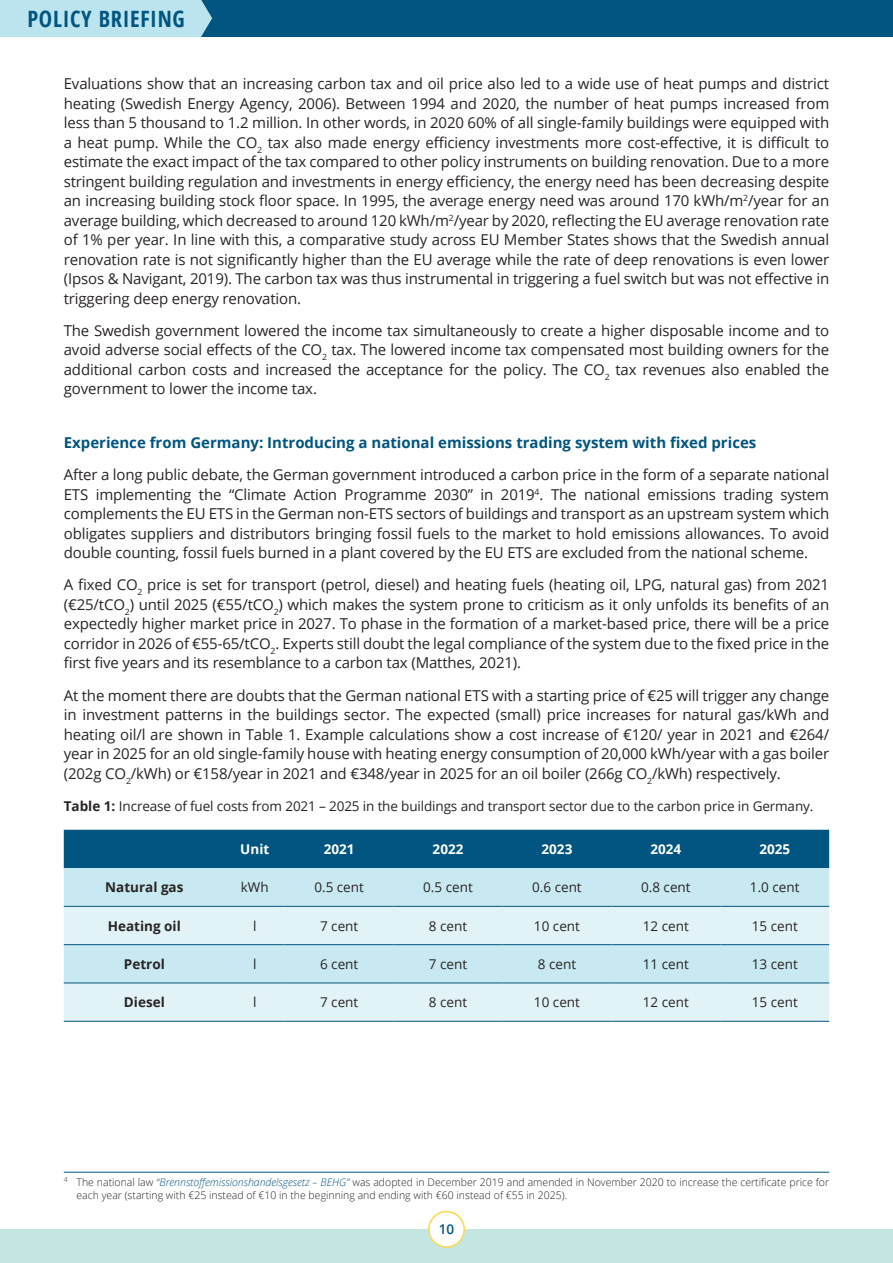
<style>
.page{position:relative;width:893px;height:1263px;background:#fff}
.page>*{position:absolute;margin:0;border:0;box-sizing:border-box;transform-origin:0 0}
.t1{font:700 condensed 22.5px "Open Sans";letter-spacing:.03em;color:#005581}
.BROOD{font:15px/19.5px "Open Sans";letter-spacing:-.01em;color:#292424;text-align:justify}
.BROOD-2{font:700 15px "Open Sans";color:#005581}
.FIGUREN_titel{font:13.5px "Open Sans";color:#292424}
.BROOD-3{font:13.5px "Open Sans";letter-spacing:-.01em;color:#292424}
.FIGUREN_titel-2{font:700 13.5px "Open Sans";color:#292424}
.FIGUREN_titel-3{font:700 13.5px "Open Sans";color:#fff}
.t2{font:600 13.5px "Open Sans";color:#005581}
.voetnoot{font:300 10.5px/13.5px "Open Sans";color:#292424}
.s1{font-weight:700}
.s2{font-style:italic;color:#005581}
</style>
<div class="page">
<div style="left:0;top:0;width:893px;height:37px;background:#005581"></div>
<div style="left:0;top:0;width:212px;height:37px;background:#bbe4ee"></div>
<div style="left:64px;top:830px;width:765px;height:38px;background:#005581"></div>
<div style="left:64px;top:868px;width:765px;height:38px;background:#c8e9f1"></div>
<svg style="left:64px;top:907px;width:765px;height:114px;background:#d7eef4"></svg>
<hr style="left:64px;top:906px;width:161px;height:1px;background:#005581">
<hr style="left:225px;top:906px;width:60px;height:1px;background:#005581">
<hr style="left:285px;top:906px;width:109px;height:1px;background:#005581">
<hr style="left:394px;top:906px;width:108px;height:1px;background:#005581">
<hr style="left:502px;top:906px;width:109px;height:1px;background:#005581">
<hr style="left:611px;top:906px;width:109px;height:1px;background:#005581">
<hr style="left:720px;top:906px;width:109px;height:1px;background:#005581">
<hr style="left:64px;top:944px;width:161px;height:1px;background:#005581">
<hr style="left:225px;top:944px;width:60px;height:1px;background:#005581">
<hr style="left:285px;top:944px;width:109px;height:1px;background:#005581">
<hr style="left:394px;top:944px;width:108px;height:1px;background:#005581">
<hr style="left:502px;top:944px;width:109px;height:1px;background:#005581">
<hr style="left:611px;top:944px;width:109px;height:1px;background:#005581">
<hr style="left:720px;top:944px;width:109px;height:1px;background:#005581">
<hr style="left:64px;top:982px;width:161px;height:1px;background:#005581">
<hr style="left:225px;top:982px;width:60px;height:1px;background:#005581">
<hr style="left:285px;top:982px;width:109px;height:1px;background:#005581">
<hr style="left:394px;top:982px;width:108px;height:1px;background:#005581">
<hr style="left:502px;top:982px;width:109px;height:1px;background:#005581">
<hr style="left:611px;top:982px;width:109px;height:1px;background:#005581">
<hr style="left:720px;top:982px;width:109px;height:1px;background:#005581">
<hr style="left:64px;top:1021px;width:161px;height:1px;background:#005581">
<hr style="left:225px;top:1021px;width:60px;height:1px;background:#005581">
<hr style="left:285px;top:1021px;width:109px;height:1px;background:#005581">
<hr style="left:394px;top:1021px;width:108px;height:1px;background:#005581">
<hr style="left:502px;top:1021px;width:109px;height:1px;background:#005581">
<hr style="left:611px;top:1021px;width:109px;height:1px;background:#005581">
<hr style="left:720px;top:1021px;width:109px;height:1px;background:#005581">
<hr style="left:64px;top:1172px;width:765px;height:1px;background:#005581">
<div style="left:0;top:1229px;width:893px;height:34px;background:#c3e6e3"></div>
<div style="left:429px;top:1211px;width:35px;height:36px;background:#fff;border-radius:50%"></div>
<div style="left:428px;top:1211px;width:37px;height:37px;border:2px solid #ffd64f;border-radius:50%"></div>
<h1 class="t1" style="left:27px;top:3px;width:159px">POLICY BRIEFING</h1>
<p class="BROOD" style="left:64px;top:73px;width:767px">Evaluations show that an increasing carbon tax and oil price also led to a wide use of heat pumps and district heating (Swedish Energy Agency, 2006). Between 1994 and 2020, the number of heat pumps increased from less than 5 thousand to 1.2 million. In other words, in 2020 60% of all single-family buildings were equipped with a heat pump. While the CO<sub>2</sub> tax also made energy efficiency investments more cost-effective, it is difficult to estimate the exact impact of the tax compared to other policy instruments on building renovation. Due to a more stringent building regulation and investments in energy efficiency, the energy need has been decreasing despite an increasing building stock floor space. In 1995, the average energy need was around 170 kWh/m<sup>2</sup>/year for an average building, which decreased to around 120 kWh/m<sup>2</sup>/year by 2020, reflecting the EU average renovation rate of 1% per year. In line with this, a comparative study across EU Member States shows that the Swedish annual renovation rate is not significantly higher than the EU average while the rate of deep renovations is even lower (Ipsos &amp; Navigant, 2019). The carbon tax was thus instrumental in triggering a fuel switch but was not effective in triggering deep energy renovation.</p>
<p class="BROOD" style="left:64px;top:320px;width:767px">The Swedish government lowered the income tax simultaneously to create a higher disposable income and to avoid adverse social effects of the CO<sub>2</sub> tax. The lowered income tax compensated most building owners for the additional carbon costs and increased the acceptance for the policy. The CO<sub>2</sub> tax revenues also enabled the government to lower the income tax.</p>
<p class="BROOD-2" style="left:64px;top:432px;width:694px">Experience from Germany: Introducing a national emissions trading system with fixed prices</p>
<p class="BROOD" style="left:64px;top:465px;width:767px">After a long public debate, the German government introduced a carbon price in the form of a separate national ETS implementing the “Climate Action Programme 2030” in 2019<sup>4</sup>. The national emissions trading system complements the EU ETS in the German non-ETS sectors of buildings and transport as an upstream system which obligates suppliers and distributors bringing fossil fuels to the market to hold emissions allowances. To avoid double counting, fossil fuels burned in a plant covered by the EU ETS are excluded from the national scheme.</p>
<p class="BROOD" style="left:64px;top:575px;width:767px">A fixed CO<sub>2</sub> price is set for transport (petrol, diesel) and heating fuels (heating oil, LPG, natural gas) from 2021 (€25/tCO<sub>2</sub>) until 2025 (€55/tCO<sub>2</sub>) which makes the system prone to criticism as it only unfolds its benefits of an expectedly higher market price in 2027. To phase in the formation of a market-based price, there will be a price corridor in 2026 of €55-65/tCO<sub>2</sub>. Experts still doubt the legal compliance of the system due to the fixed price in the first five years and its resemblance to a carbon tax (Matthes, 2021).</p>
<p class="BROOD" style="left:64px;top:685px;width:767px">At the moment there are doubts that the German national ETS with a starting price of €25 will trigger any change in investment patterns in the buildings sector. The expected (small) price increases for natural gas/kWh and heating oil/l are shown in Table 1. Example calculations show a cost increase of €120/ year in 2021 and €264/ year in 2025 for an old single-family house with heating energy consumption of 20,000 kWh/year with a gas boiler (202g CO<sub>2</sub>/kWh) or €158/year in 2021 and €348/year in 2025 for an oil boiler (266g CO<sub>2</sub>/kWh) respectively.</p>
<p class="BROOD-3" style="left:64px;top:797px;width:751px"><span class="s1">Table 1:</span> Increase of fuel costs from 2021 – 2025 in the buildings and transport sector due to the carbon price in Germany.</p>
<p class="FIGUREN_titel-3" style="left:240px;top:840px;width:31px">Unit</p>
<p class="FIGUREN_titel-3" style="left:324px;top:840px;width:32px">2021</p>
<p class="FIGUREN_titel-3" style="left:433px;top:840px;width:32px">2022</p>
<p class="FIGUREN_titel-3" style="left:541px;top:840px;width:32px">2023</p>
<p class="FIGUREN_titel-3" style="left:650px;top:840px;width:32px">2024</p>
<p class="FIGUREN_titel-3" style="left:759px;top:840px;width:32px">2025</p>
<p class="FIGUREN_titel-2" style="left:105px;top:878px;width:80px">Natural gas</p>
<p class="FIGUREN_titel" style="left:241px;top:878px;width:29px">kWh</p>
<p class="FIGUREN_titel" style="left:314px;top:878px;width:51px">0.5 cent</p>
<p class="FIGUREN_titel" style="left:423px;top:878px;width:51px">0.5 cent</p>
<p class="FIGUREN_titel" style="left:532px;top:878px;width:51px">0.6 cent</p>
<p class="FIGUREN_titel" style="left:641px;top:878px;width:51px">0.8 cent</p>
<p class="FIGUREN_titel" style="left:750px;top:878px;width:51px">1.0 cent</p>
<p class="FIGUREN_titel-2" style="left:108px;top:916px;width:75px">Heating oil</p>
<p class="FIGUREN_titel" style="left:253px;top:916px;width:5px">l</p>
<p class="FIGUREN_titel" style="left:320px;top:916px;width:40px">7 cent</p>
<p class="FIGUREN_titel" style="left:429px;top:916px;width:40px">8 cent</p>
<p class="FIGUREN_titel" style="left:534px;top:916px;width:48px">10 cent</p>
<p class="FIGUREN_titel" style="left:643px;top:916px;width:48px">12 cent</p>
<p class="FIGUREN_titel" style="left:752px;top:916px;width:48px">15 cent</p>
<p class="FIGUREN_titel-2" style="left:124px;top:954px;width:42px">Petrol</p>
<p class="FIGUREN_titel" style="left:253px;top:955px;width:5px">l</p>
<p class="FIGUREN_titel" style="left:320px;top:955px;width:40px">6 cent</p>
<p class="FIGUREN_titel" style="left:429px;top:955px;width:40px">7 cent</p>
<p class="FIGUREN_titel" style="left:538px;top:955px;width:40px">8 cent</p>
<p class="FIGUREN_titel" style="left:643px;top:955px;width:48px">11 cent</p>
<p class="FIGUREN_titel" style="left:752px;top:955px;width:48px">13 cent</p>
<p class="FIGUREN_titel-2" style="left:124px;top:993px;width:42px">Diesel</p>
<p class="FIGUREN_titel" style="left:253px;top:993px;width:5px">l</p>
<p class="FIGUREN_titel" style="left:320px;top:993px;width:40px">7 cent</p>
<p class="FIGUREN_titel" style="left:429px;top:993px;width:40px">8 cent</p>
<p class="FIGUREN_titel" style="left:534px;top:993px;width:48px">10 cent</p>
<p class="FIGUREN_titel" style="left:643px;top:993px;width:48px">12 cent</p>
<p class="FIGUREN_titel" style="left:752px;top:993px;width:48px">15 cent</p>
<p class="voetnoot" style="left:77px;top:1175px;width:754px;text-indent:-13px"><sup>4</sup> The national law <span class="s2">“Brennstoffemissionshandelsgesetz – BEHG”</span> was adopted in December 2019 and amended in November 2020 to increase the certificate price for each year (starting with €25 instead of €10 in the beginning and ending with €60 instead of €55 in 2025).</p>
<p class="t2" style="left:439px;top:1220px;width:17px">10</p>
</div>
